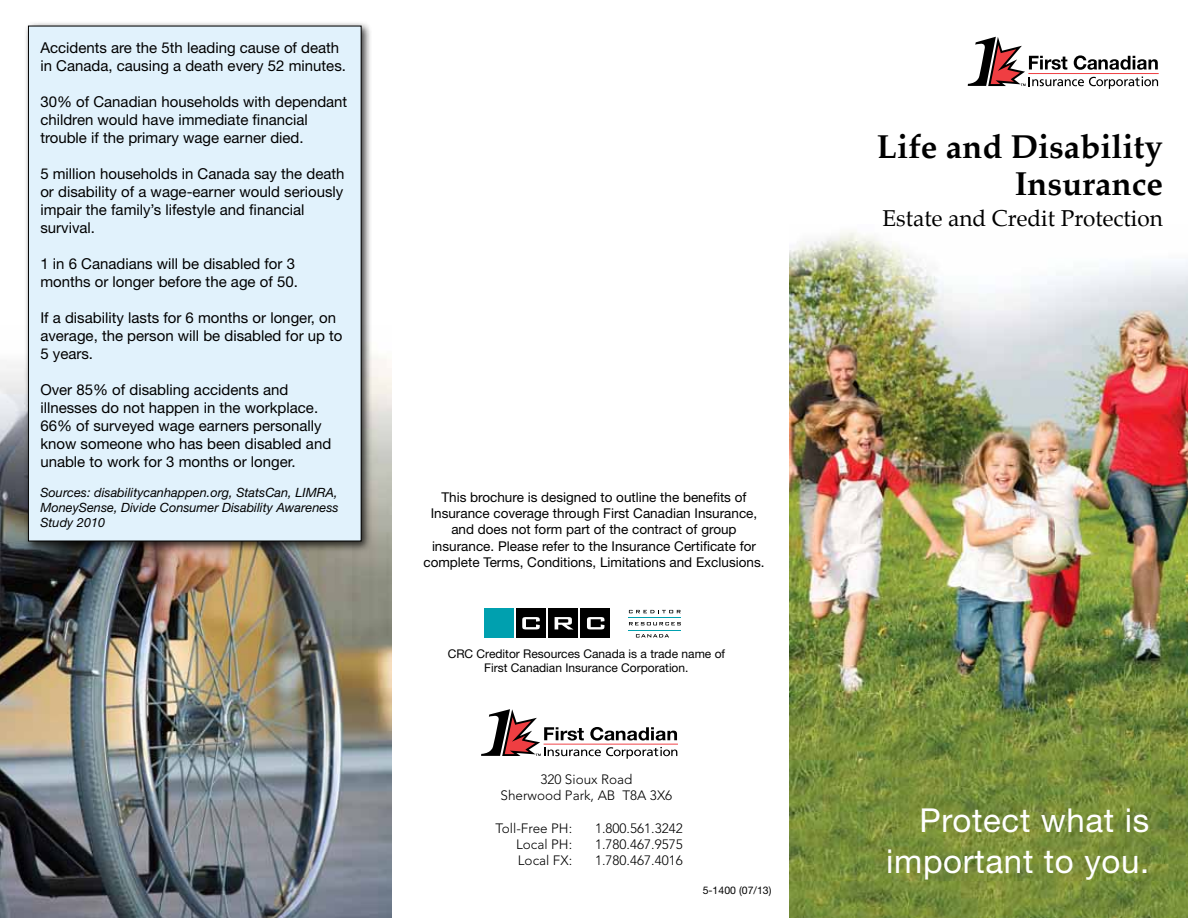
<style>
.page{position:relative;width:1188px;height:918px;background:#fff}
.page>*{position:absolute;margin:0;border:0;box-sizing:border-box;transform-origin:0 0}
.t1{font:33px/40.5px "Helvetica Neue";letter-spacing:.02em;color:#fff;text-align:right}
.t2{font:700 33px/36.3px "Palatino";color:#000;text-align:right}
.t3{font:22.5px "Palatino";color:#000}
.t4{font:15px/18px "Helvetica Neue";color:#000}
.t5{font:13.5px/16.2px "Helvetica Neue";color:#000;text-align:center}
.t6{font:300 13.5px/16.2px "Avenir LT Std";color:#000;text-align:center}
.t7{font:italic 12.75px/15px "Helvetica Neue";color:#000;text-align:justify}
.t8{font:12px/14.4px "Helvetica Neue";color:#000;text-align:center}
.t9{font:10.5px "Helvetica Neue";color:#000}
</style>
<div class="page">
<img style="left:0;top:356px;width:391px;height:562px">
<img style="left:790px;top:232px;width:398px;height:686px">
<div style="left:23px;top:21px;width:349px;height:531px;background:#000;opacity:.75"></div>
<div style="left:28px;top:26px;width:333px;height:515px;background:#e1f2fc"></div>
<svg style="left:629px;top:610px;width:52px;height:3px"></svg>
<svg style="left:629px;top:622px;width:52px;height:3px"></svg>
<svg style="left:636px;top:634px;width:33px;height:4px"></svg>
<hr style="left:629px;top:617px;width:52px;height:1px;background:#00a0af">
<hr style="left:629px;top:630px;width:52px;height:1px;background:#00a0af">
<div style="left:516px;top:609px;width:30px;height:29px;background:#000"></div>
<div style="left:484px;top:609px;width:29px;height:29px;background:#00a0af"></div>
<div style="left:548px;top:609px;width:30px;height:29px;background:#000"></div>
<div style="left:581px;top:609px;width:29px;height:29px;background:#000"></div>
<svg style="left:522px;top:617px;width:18px;height:12px"></svg>
<svg style="left:555px;top:617px;width:18px;height:12px"></svg>
<svg style="left:587px;top:617px;width:17px;height:12px"></svg>
<svg style="left:481px;top:709px;width:196px;height:49px"></svg>
<hr style="left:544px;top:744px;width:134px;height:1px;background:#ef3e42">
<svg style="left:968px;top:37px;width:190px;height:52px"></svg>
<hr style="left:1028px;top:73px;width:131px;height:1px;background:#ef3e42">
<p class="t4" style="left:40px;top:38px;width:307px">Accidents are the 5th leading cause of death in Canada, causing a death every 52 minutes.</p>
<p class="t4" style="left:40px;top:92px;width:309px">30% of Canadian households with dependant children would have immediate financial trouble if the primary wage earner died.</p>
<p class="t4" style="left:40px;top:164px;width:306px">5 million households in Canada say the death or disability of a wage-earner would seriously impair the family’s lifestyle and financial survival.</p>
<p class="t4" style="left:40px;top:254px;width:259px">1 in 6 Canadians will be disabled for 3 months or longer before the age of 50.</p>
<p class="t4" style="left:40px;top:308px;width:304px">If a disability lasts for 6 months or longer, on average, the person will be disabled for up to<br>5 years.</p>
<p class="t4" style="left:40px;top:380px;width:292px">Over 85% of disabling accidents and illnesses do not happen in the workplace.<br>66% of surveyed wage earners personally know someone who has been disabled and unable to work for 3 months or longer.</p>
<p class="t7" style="left:40px;top:484px;width:300px">Sources: disabilitycanhappen.org, StatsCan, LIMRA, MoneySense, Divide Consumer Disability Awareness Study 2010</p>
<p class="t5" style="left:423px;top:489px;width:343px">This brochure is designed to outline the benefits of Insurance coverage through First Canadian Insurance, and does not form part of the contract of group insurance. Please refer to the Insurance Certificate for complete Terms, Conditions, Limitations and Exclusions.</p>
<p class="t8" style="left:448px;top:646px;width:279px">CRC Creditor Resources Canada is a trade name of<br>First Canadian Insurance Corporation.</p>
<p class="t6" style="left:501px;top:771px;width:173px">320 Sioux Road<br>Sherwood Park, AB T8A 3X6</p>
<p class="t6" style="left:496px;top:820px;width:78px">Toll-Free PH:</p>
<p class="t6" style="left:595px;top:820px;width:89px">1.800.561.3242</p>
<p class="t6" style="left:516px;top:836px;width:58px">Local PH:</p>
<p class="t6" style="left:595px;top:836px;width:89px">1.780.467.9575</p>
<p class="t6" style="left:518px;top:852px;width:56px">Local FX:</p>
<p class="t6" style="left:595px;top:852px;width:89px">1.780.467.4016</p>
<p class="t9" style="left:703px;top:884px;width:70px">5-1400 (07/13)</p>
<h1 class="t2" style="left:877px;top:130px;width:287px">Life and Disability<br>Insurance</h1>
<h2 class="t3" style="left:883px;top:206px;width:282px">Estate and Credit Protection</h2>
<h1 class="t1" style="left:886px;top:800px;width:265px">Protect what is important to you.</h1>
</div>
